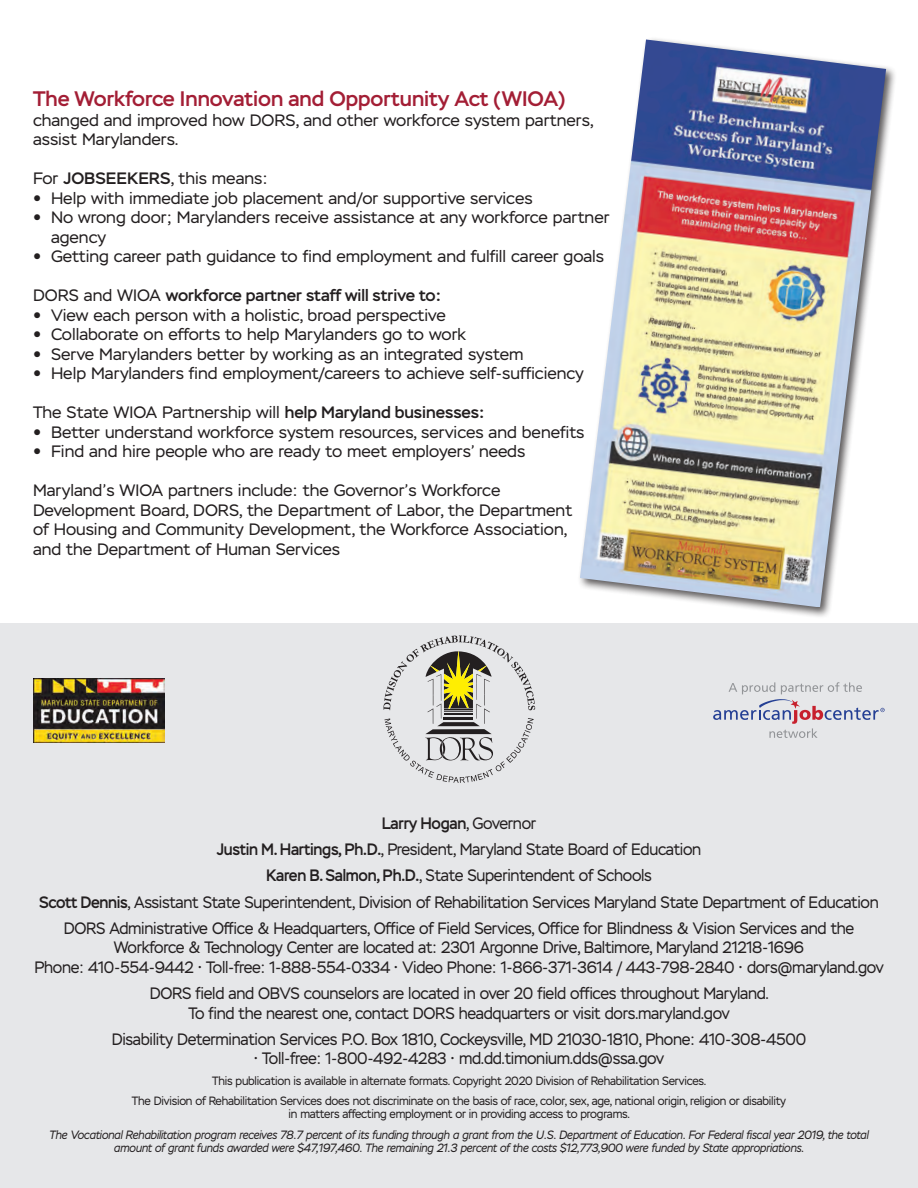
<style>
.page{position:relative;width:918px;height:1188px;background:#fff}
.page>*{position:absolute;margin:0;border:0;box-sizing:border-box;transform-origin:0 0}
.t1{font:500 21px "Stem";color:#a31e35}
.t2{font:16.5px/19.5px "Stem";letter-spacing:-.015em;color:#231f20}
.t3{font:16.5px/26.2px "Stem";letter-spacing:-.015em;color:#231f20;text-align:center;scale:.93 1}
.t4{font:500 16.5px "Stem";color:#231f20}
.t5{font:italic 12px/20.2px "Stem";letter-spacing:-.02em;color:#231f20;text-align:center;scale:.93 1}
.t6{font:12px/20.2px "Stem";letter-spacing:-.02em;color:#231f20;text-align:center;scale:.93 1}
.s1{font-weight:500}
.s2{font-family:"Helvetica Neue LT Com"}
.s3{font-weight:400}
.s4{font-style:normal}
</style>
<div class="page">
<div style="left:0;top:623px;width:918px;height:565px;background:#e6e7e9"></div>
<div style="left:577px;top:37px;width:321px;height:582px;background:#231f20;opacity:.75"></div>
<img style="left:580px;top:39px;width:306px;height:568px">
<img style="left:34px;top:678px;width:131px;height:64px">
<svg style="left:383px;top:636px;width:152px;height:147px"></svg>
<svg style="left:713px;top:682px;width:172px;height:56px"></svg>
<h1 class="t1" style="left:33px;top:86px;width:534px">The Workforce Innovation and Opportunity Act (WIOA)</h1>
<p class="t2" style="left:33px;top:110px;width:562px">changed and improved how DORS, and other workforce system partners, assist Marylanders.</p>
<p class="t2" style="left:33px;top:169px;width:236px">For <span class="s1">JOBSEEKERS</span>, this means:</p>
<p class="t2" style="left:33px;top:188px;width:501px"><span class="s2">•</span> Help with immediate job placement and/or supportive services</p>
<p class="t2" style="left:51px;top:208px;width:560px;text-indent:-18px"><span class="s2">•</span> No wrong door; Marylanders receive assistance at any workforce partner agency</p>
<p class="t2" style="left:33px;top:247px;width:573px"><span class="s2">•</span> Getting career path guidance to find employment and fulfill career goals</p>
<p class="t4" style="left:33px;top:285px;width:410px"><span class="s3">DORS and WIOA</span> workforce partner staff will strive to:</p>
<p class="t2" style="left:33px;top:305px;width:414px"><span class="s2">•</span> View each person with a holistic, broad perspective</p>
<p class="t2" style="left:33px;top:325px;width:435px"><span class="s2">•</span> Collaborate on efforts to help Marylanders go to work</p>
<p class="t2" style="left:33px;top:344px;width:492px"><span class="s2">•</span> Serve Marylanders better by working as an integrated system</p>
<p class="t2" style="left:33px;top:364px;width:552px"><span class="s2">•</span> Help Marylanders find employment/careers to achieve self-sufficiency</p>
<p class="t2" style="left:33px;top:403px;width:453px">The State WIOA Partnership will <span class="s1">help Maryland businesses:</span></p>
<p class="t2" style="left:33px;top:422px;width:553px"><span class="s2">•</span> Better understand workforce system resources, services and benefits</p>
<p class="t2" style="left:33px;top:442px;width:494px"><span class="s2">•</span> Find and hire people who are ready to meet employers’ needs</p>
<p class="t2" style="left:33px;top:481px;width:541px">Maryland’s WIOA partners include: the Governor’s Workforce Development Board, DORS, the Department of Labor, the Department of Housing and Community Development, the Workforce Association, and the Department of Human Services</p>
<p class="t3" style="left:39px;top:810px;width:904px"><span class="s1">Larry Hogan</span>, Governor<br><span class="s1">Justin M. Hartings, Ph.D.</span>, President, Maryland State Board of Education<br><span class="s1">Karen B. Salmon, Ph.D.</span>, State Superintendent of Schools<br><span class="s1">Scott Dennis</span>, Assistant State Superintendent, Division of Rehabilitation Services Maryland State Department of Education DORS Administrative Office &amp; Headquarters, Office of Field Services, Office for Blindness &amp; Vision Services and the</p>
<p class="t3" style="left:34px;top:938px;width:915px;line-height:19.5px">Workforce &amp; Technology Center are located at: 2301 Argonne Drive, Baltimore, Maryland 21218-1696<br>Phone: 410-554-9442 • Toll-free: 1-888-554-0334 • Video Phone: 1-866-371-3614 / 443-798-2840 • dors@maryland.gov</p>
<p class="t3" style="left:150px;top:984px;width:667px;line-height:19.5px">DORS field and OBVS counselors are located in over 20 field offices throughout Maryland.<br>To find the nearest one, contact DORS headquarters or visit dors.maryland.gov</p>
<p class="t3" style="left:112px;top:1026px;width:748px">Disability Determination Services P.O. Box 1810, Cockeysville, MD 21030-1810, Phone: 410-308-4500</p>
<p class="t3" style="left:254px;top:1046px;width:442px">• Toll-free: 1-800-492-4283 • md.dd.timonium.dds@ssa.gov</p>
<p class="t6" style="left:132px;top:1070px;width:705px">This publication is available in alternate formats. Copyright 2020 Division of Rehabilitation Services.<br>The Division of Rehabilitation Services does not discriminate on the basis of race, color, sex, age, national origin, religion or disability</p>
<p class="t5" style="left:49px;top:1104px;width:883px"><span class="s4">in matters affecting employment or in providing access to programs.<br></span>The Vocational Rehabilitation program receives 78.7 percent of its funding through a grant from the U.S. Department of Education. For Federal fiscal year 2019, the total</p>
<p class="t5" style="left:114px;top:1138px;width:744px">amount of grant funds awarded were $47,197,460. The remaining 21.3 percent of the costs $12,773,900 were funded by State appropriations.</p>
</div>
